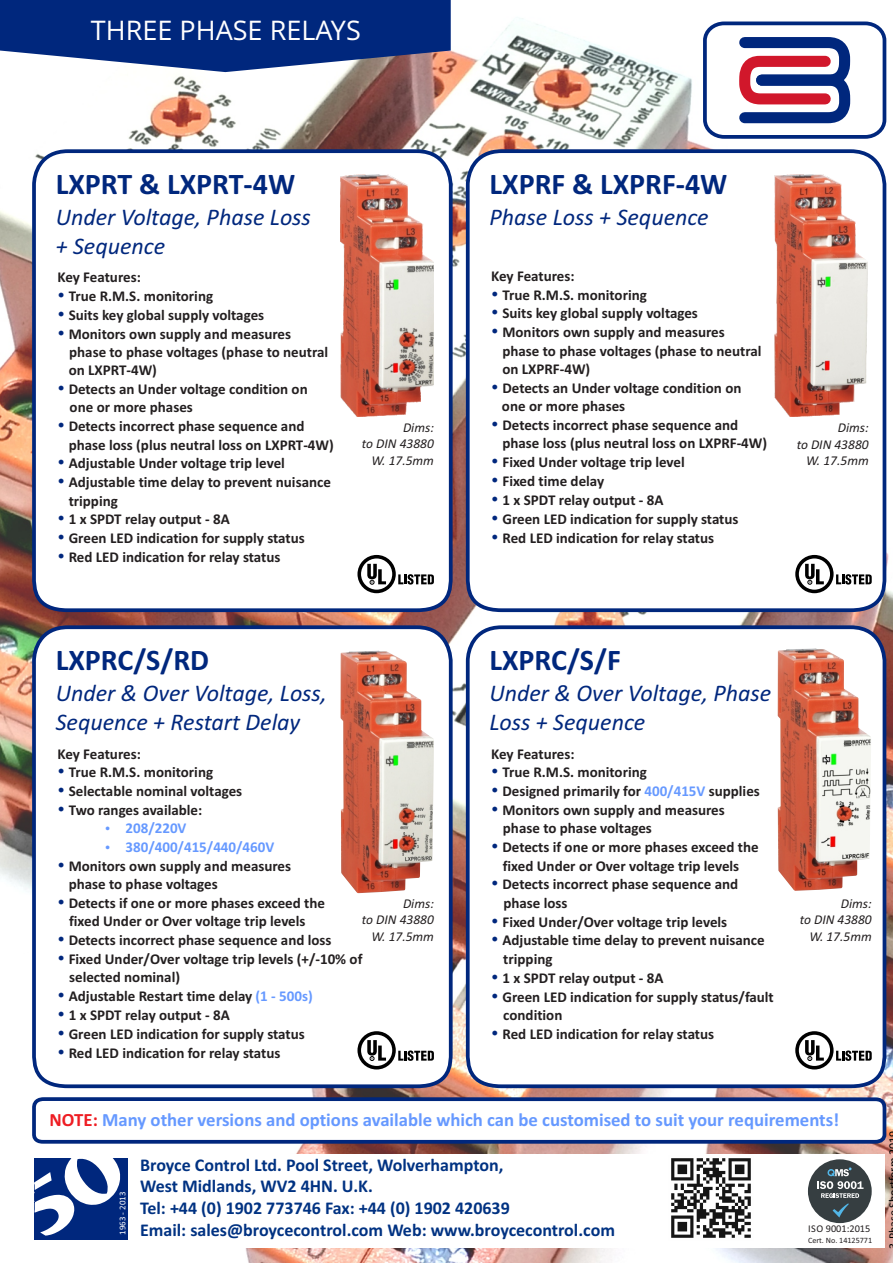
<style>
.page{position:relative;width:893px;height:1263px;background:#fff}
.page>*{position:absolute;margin:0;border:0;box-sizing:border-box;transform-origin:0 0}
.t1{font:700 30px "Calibri";color:#00277d}
.t2{font:27px "Open Sans";color:#fff}
.t3{font:italic 24px/29.2px "Calibri";color:#00277d}
.t4{font:700 18.75px "Calibri";color:#69f}
.t5{font:700 18px/21.9px "Calibri";color:#003282}
.t6{font:700 15px/18.8px "Calibri";color:#231f20}
.t7{font:700 15px/18.3px "Calibri";color:#69f}
.t8{font:italic 13.5px/16.5px "Calibri";color:#231f20;text-align:right}
.t9{font:10.35px "Calibri";color:#231f20}
.t10{font:8.85px "Calibri";color:#fff}
.t11{font:8.1px "Calibri";color:#231f20}
.s1{color:#69f}
.s2{color:#ee1d23}
</style>
<div class="page">
<img style="left:0;top:18px;width:893px;height:1245px">
<div style="left:34px;top:1154px;width:850px;height:94px;background:#fff"></div>
<div style="left:466px;top:625px;width:420px;height:463px;background:#fff;border:4px solid #00277d;border-radius:34px"></div>
<div style="left:466px;top:149px;width:420px;height:463px;background:#fff;border:4px solid #00277d;border-radius:34px"></div>
<div style="left:32px;top:625px;width:421px;height:463px;background:#fff;border:4px solid #00277d;border-radius:34px"></div>
<div style="left:35px;top:1158px;width:93px;height:81px;background:#00277d"></div>
<svg style="left:33px;top:1157px;width:87px;height:78px"></svg>
<svg style="left:701px;top:20px;width:187px;height:121px"></svg>
<div style="left:32px;top:149px;width:421px;height:463px;background:#fff;border:4px solid #00277d;border-radius:34px"></div>
<svg style="left:30px;top:1095px;width:858px;height:50px"></svg>
<svg style="left:795px;top:555px;width:77px;height:38px"></svg>
<svg style="left:357px;top:555px;width:77px;height:38px"></svg>
<svg style="left:357px;top:1031px;width:77px;height:38px"></svg>
<svg style="left:795px;top:1031px;width:77px;height:38px"></svg>
<img style="left:340px;top:174px;width:94px;height:243px">
<img style="left:774px;top:174px;width:94px;height:243px">
<img style="left:340px;top:651px;width:94px;height:242px">
<img style="left:778px;top:648px;width:93px;height:243px">
<img style="left:671px;top:1158px;width:80px;height:80px">
<svg style="left:0;top:0;width:451px;height:72px;background:#214089"></svg>
<div style="left:808px;top:1159px;width:64px;height:64px;background:#363e41;border-radius:50%"></div>
<svg style="left:817px;top:1167px;width:46px;height:50px"></svg>
<h2 class="t2" style="left:91px;top:19px;width:271px">THREE PHASE RELAYS</h2>
<h1 class="t1" style="left:56px;top:171px;width:241px">LXPRT &amp; LXPRT-4W</h1>
<h3 class="t3" style="left:56px;top:204px;width:257px">Under Voltage, Phase Loss + Sequence</h3>
<h1 class="t1" style="left:489px;top:171px;width:239px">LXPRF &amp; LXPRF-4W</h1>
<h3 class="t3" style="left:489px;top:204px;width:221px">Phase Loss + Sequence</h3>
<p class="t6" style="left:69px;top:269px;width:267px;text-indent:-11px">Key Features:<br>True R.M.S. monitoring<br>Suits key global supply voltages<br>Monitors own supply and measures<br>phase to phase voltages (phase to neutral on LXPRT-4W)<br>Detects an Under voltage condition on one or more phases<br>Detects incorrect phase sequence and phase loss (plus neutral loss on LXPRT-4W)<br>Adjustable Under voltage trip level<br>Adjustable time delay to prevent nuisance tripping<br>1 x SPDT relay output - 8A<br>Green LED indication for supply status<br>Red LED indication for relay status</p>
<p class="t6" style="left:502px;top:268px;width:267px;text-indent:-11px">Key Features:<br>True R.M.S. monitoring<br>Suits key global supply voltages<br>Monitors own supply and measures<br>phase to phase voltages (phase to neutral on LXPRF-4W)<br>Detects an Under voltage condition on one or more phases<br>Detects incorrect phase sequence and phase loss (plus neutral loss on LXPRF-4W)<br>Fixed Under voltage trip level<br>Fixed time delay<br>1 x SPDT relay output - 8A<br>Green LED indication for supply status<br>Red LED indication for relay status</p>
<p class="t8" style="left:362px;top:420px;width:74px">Dims:<br>to DIN 43880<br>W. 17.5mm</p>
<p class="t8" style="left:797px;top:421px;width:74px">Dims:<br>to DIN 43880<br>W. 17.5mm</p>
<h1 class="t1" style="left:489px;top:647px;width:133px">LXPRC/S/F</h1>
<h3 class="t3" style="left:489px;top:680px;width:284px">Under &amp; Over Voltage, Phase<br>Loss + Sequence</h3>
<p class="t6" style="left:502px;top:745px;width:273px;text-indent:-11px">Key Features:<br>True R.M.S. monitoring<br>Designed primarily for <span class="s1">400/415V</span> supplies<br>Monitors own supply and measures<br>phase to phase voltages<br>Detects if one or more phases exceed the fixed Under or Over voltage trip levels<br>Detects incorrect phase sequence and phase loss<br>Fixed Under/Over voltage trip levels<br>Adjustable time delay to prevent nuisance tripping<br>1 x SPDT relay output - 8A<br>Green LED indication for supply status/fault condition<br>Red LED indication for relay status</p>
<h1 class="t1" style="left:56px;top:647px;width:155px">LXPRC/S/RD</h1>
<h3 class="t3" style="left:56px;top:680px;width:273px">Under &amp; Over Voltage, Loss,<br>Sequence + Restart Delay</h3>
<p class="t6" style="left:69px;top:745px;width:175px;text-indent:-11px">Key Features:<br>True R.M.S. monitoring<br>Selectable nominal voltages<br>Two ranges available:</p>
<p class="t7" style="left:126px;top:820px;width:150px">208/220V<br>380/400/415/440/460V</p>
<p class="t6" style="left:69px;top:857px;width:295px">Monitors own supply and measures<br>phase to phase voltages<br>Detects if one or more phases exceed the<br>fixed Under or Over voltage trip levels<br>Detects incorrect phase sequence and loss Fixed Under/Over voltage trip levels (+/-10% of selected nominal)<br>Adjustable Restart time delay <span class="s1">(1 - 500s)<br></span>1 x SPDT relay output - 8A<br>Green LED indication for supply status<br>Red LED indication for relay status</p>
<p class="t8" style="left:362px;top:896px;width:74px">Dims:<br>to DIN 43880<br>W. 17.5mm</p>
<p class="t8" style="left:800px;top:896px;width:74px">Dims:<br>to DIN 43880<br>W. 17.5mm</p>
<p class="t4" style="left:50px;top:1112px;width:791px"><span class="s2">NOTE:</span> Many other versions and options available which can be customised to suit your requirements!</p>
<p class="t5" style="left:140px;top:1155px;width:476px">Broyce Control Ltd. Pool Street, Wolverhampton,<br>West Midlands, WV2 4HN. U.K.<br>Tel: +44 (0) 1902 773746 Fax: +44 (0) 1902 420639<br>Email: sales@broycecontrol.com Web: www.broycecontrol.com</p>
<p class="t10" style="left:119px;top:1235px;width:44px;rotate:-90deg">1963 - 2013</p>
<p class="t9" style="left:808px;top:1224px;width:64px">ISO 9001:2015</p>
<p class="t11" style="left:808px;top:1236px;width:66px">Cert. No. 14125771</p>
</div>
